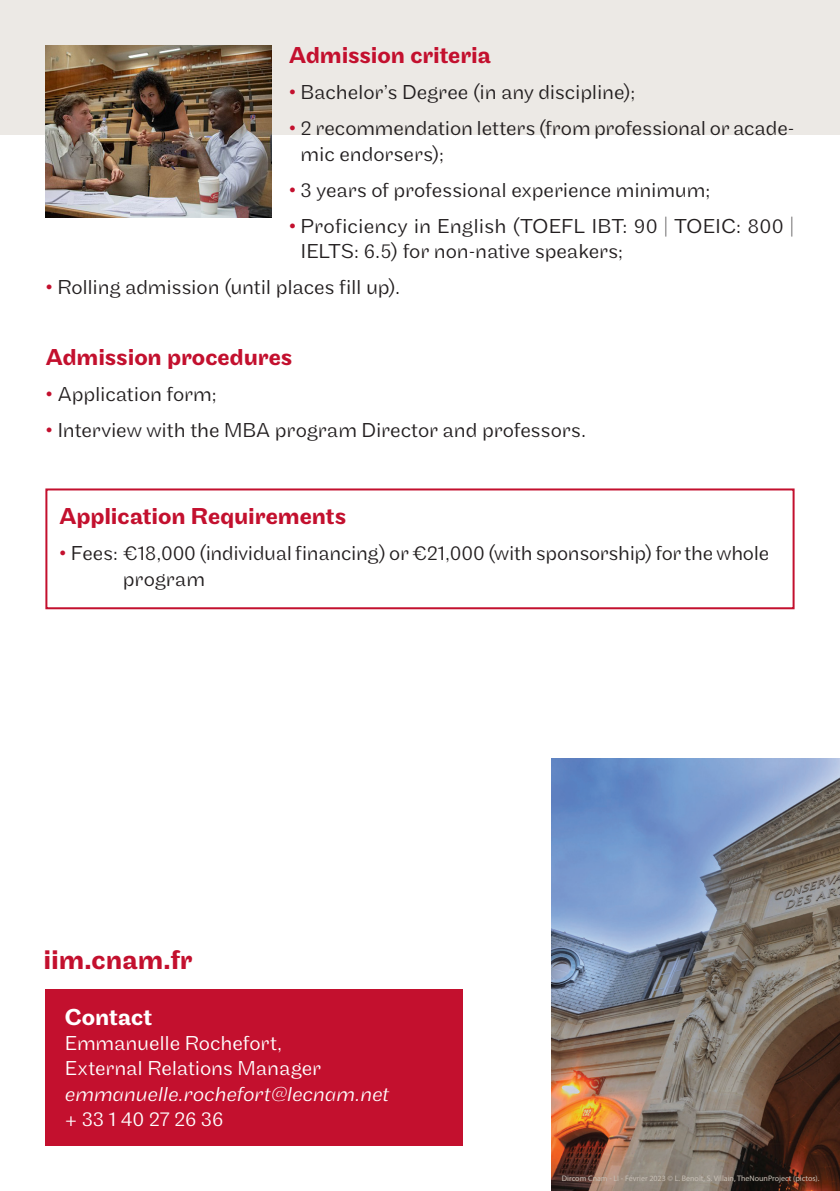
<style>
.page{position:relative;width:840px;height:1191px;background:#fff}
.page>*{position:absolute;margin:0;border:0;box-sizing:border-box;transform-origin:0 0}
.t1{font:500 28px "Maple";letter-spacing:-.01em;color:#c3102e}
.t2{font:500 24px "Maple";letter-spacing:-.005em;color:#c3102e}
.t3{font:500 24px "Maple";letter-spacing:-.005em;color:#fff}
.t4{font:300 21px/25.2px "Maple";letter-spacing:-.005em;color:#231f20}
.t5{font:300 21px "Maple";letter-spacing:-.005em;color:#fff}
.t6{font:italic 300 21px "Maple";letter-spacing:-.005em;color:#fff}
.t7{font:8px "Myriad Pro";color:#c7bfb5}
.s1{color:#c3102e}
</style>
<div class="page">
<div style="left:0;top:0;width:839px;height:134px;background:#ece9e5"></div>
<img style="left:45px;top:45px;width:226px;height:172px">
<div style="left:45px;top:989px;width:418px;height:156px;background:#c3102e"></div>
<div style="left:45px;top:488px;width:749px;height:121px;border:2px solid #c3102e"></div>
<img style="left:551px;top:758px;width:288px;height:433px">
<p class="t2" style="left:288px;top:42px;width:204px">Admission criteria</p>
<p class="t4" style="left:288px;top:80px;width:348px"><span class="s1">•</span> Bachelor’s Degree (in any discipline);</p>
<p class="t4" style="left:300px;top:116px;width:495px;text-indent:-12px"><span class="s1">•</span> 2 recommendation letters (from professional or acade&shy;mic endorsers);</p>
<p class="t4" style="left:288px;top:177px;width:423px"><span class="s1">•</span> 3 years of professional experience minimum;</p>
<p class="t4" style="left:300px;top:213px;width:495px;text-indent:-12px"><span class="s1">•</span> Proficiency in English (TOEFL IBT: 90 | TOEIC: 800 |<br>IELTS: 6.5) for non-native speakers;</p>
<p class="t4" style="left:45px;top:274px;width:356px"><span class="s1">•</span> Rolling admission (until places fill up).</p>
<p class="t2" style="left:45px;top:343px;width:248px">Admission procedures</p>
<p class="t4" style="left:45px;top:381px;width:173px"><span class="s1">•</span> Application form;</p>
<p class="t4" style="left:45px;top:417px;width:542px"><span class="s1">•</span> Interview with the MBA program Director and professors.</p>
<p class="t2" style="left:59px;top:502px;width:288px">Application Requirements</p>
<p class="t4" style="left:123px;top:541px;width:647px;text-indent:-64px"><span class="s1">•</span> Fees: €18,000 (individual financing) or €21,000 (with sponsorship) for the whole program</p>
<p class="t1" style="left:44px;top:943px;width:150px">iim.cnam.fr</p>
<p class="t3" style="left:65px;top:1003px;width:89px">Contact</p>
<p class="t5" style="left:65px;top:1031px;width:219px">Emmanuelle Rochefort,</p>
<p class="t5" style="left:65px;top:1056px;width:258px">External Relations Manager</p>
<p class="t6" style="left:65px;top:1081px;width:326px">emmanuelle.rochefort@lecnam.net</p>
<p class="t5" style="left:65px;top:1106px;width:160px">+ 33 1 40 27 26 36</p>
<p class="t7" style="left:561px;top:1173px;width:259px">Dircom Cnam - LI - Février 2023 © L. Benoît, S. Villain, TheNounProject (pictos).</p>
</div>
